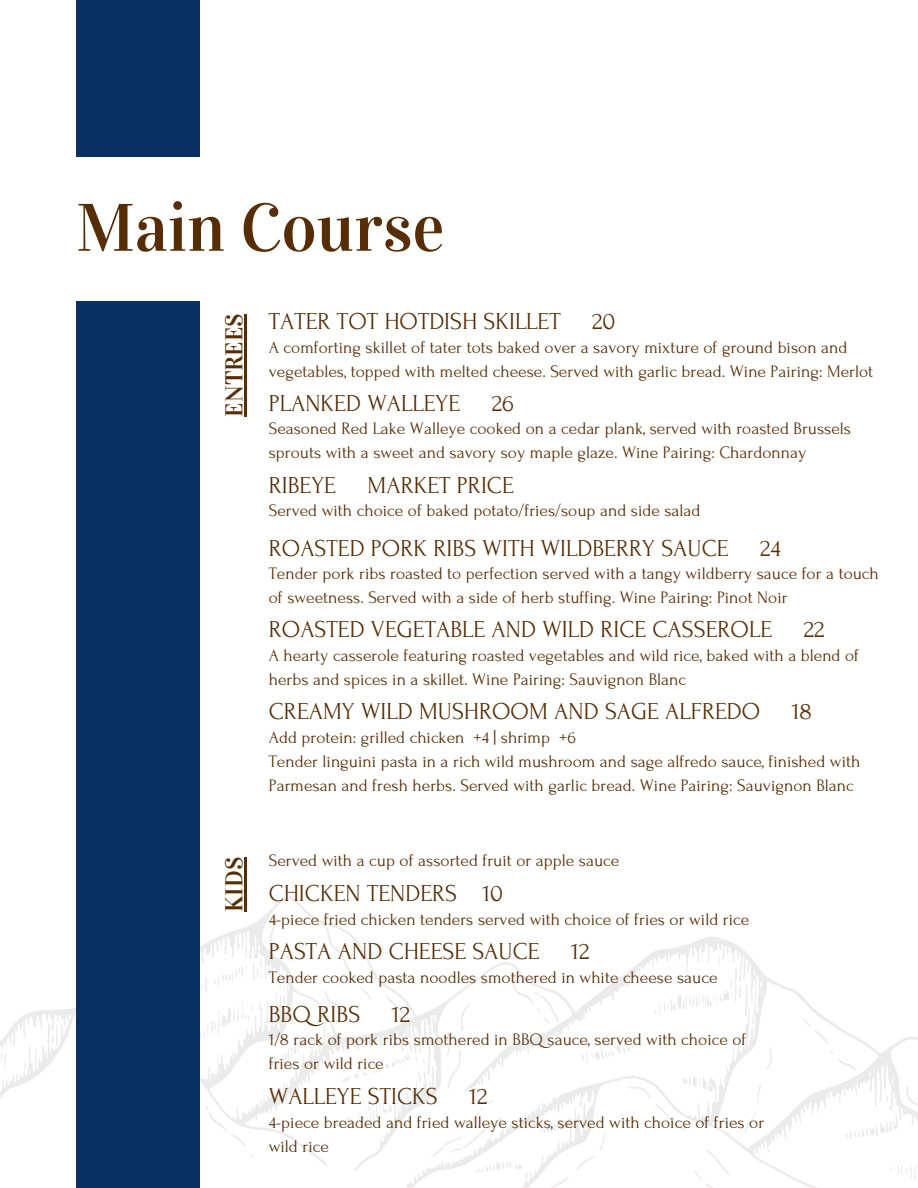
<style>
.page{position:relative;width:918px;height:1188px;background:#fff}
.page>*{position:absolute;margin:0;border:0;box-sizing:border-box;transform-origin:0 0}
.t1{font:67.2px "Vidaloka";color:#562d05}
.t2{font:24.3px "Forum";color:#562d05}
.t3{font:24.3px "Vidaloka";color:#562d05}
.t4{font:17.4px/24px "Forum";color:#562d05}
</style>
<div class="page">
<div style="left:76px;top:0;width:124px;height:156px;background:#083060"></div>
<svg style="left:0;top:897px;width:918px;height:291px"></svg>
<svg style="left:656px;top:1104px;width:31px;height:27px"></svg>
<svg style="left:906px;top:1085px;width:12px;height:21px"></svg>
<svg style="left:629px;top:1086px;width:21px;height:13px"></svg>
<svg style="left:577px;top:1129px;width:29px;height:41px"></svg>
<svg style="left:694px;top:1149px;width:36px;height:39px"></svg>
<svg style="left:52px;top:1024px;width:6px;height:23px"></svg>
<svg style="left:1px;top:1050px;width:5px;height:20px"></svg>
<svg style="left:683px;top:1076px;width:25px;height:14px"></svg>
<svg style="left:446px;top:1003px;width:24px;height:86px"></svg>
<svg style="left:24px;top:1061px;width:2px;height:10px"></svg>
<svg style="left:886px;top:1095px;width:3px;height:8px"></svg>
<svg style="left:737px;top:1031px;width:3px;height:4px"></svg>
<svg style="left:846px;top:1113px;width:52px;height:27px"></svg>
<svg style="left:205px;top:1105px;width:48px;height:53px"></svg>
<svg style="left:511px;top:978px;width:48px;height:46px"></svg>
<svg style="left:582px;top:1045px;width:48px;height:19px"></svg>
<svg style="left:347px;top:1099px;width:45px;height:29px"></svg>
<svg style="left:431px;top:1099px;width:138px;height:89px"></svg>
<svg style="left:654px;top:955px;width:100px;height:70px"></svg>
<svg style="left:890px;top:1163px;width:27px;height:18px"></svg>
<svg style="left:343px;top:1036px;width:88px;height:47px"></svg>
<svg style="left:766px;top:1047px;width:6px;height:24px"></svg>
<svg style="left:757px;top:1084px;width:4px;height:20px"></svg>
<svg style="left:802px;top:1018px;width:27px;height:27px"></svg>
<svg style="left:744px;top:1110px;width:13px;height:24px"></svg>
<svg style="left:830px;top:1051px;width:26px;height:20px"></svg>
<svg style="left:270px;top:1004px;width:2px;height:7px"></svg>
<svg style="left:276px;top:973px;width:9px;height:20px"></svg>
<svg style="left:214px;top:964px;width:33px;height:23px"></svg>
<svg style="left:253px;top:957px;width:9px;height:23px"></svg>
<svg style="left:200px;top:1002px;width:53px;height:39px"></svg>
<svg style="left:200px;top:977px;width:8px;height:17px"></svg>
<svg style="left:269px;top:916px;width:23px;height:47px"></svg>
<svg style="left:324px;top:976px;width:48px;height:47px"></svg>
<svg style="left:386px;top:995px;width:17px;height:26px"></svg>
<svg style="left:263px;top:1087px;width:2px;height:6px"></svg>
<svg style="left:271px;top:1039px;width:46px;height:29px"></svg>
<div style="left:76px;top:301px;width:124px;height:887px;background:#083060"></div>
<hr style="left:244px;top:314px;width:2px;height:103px;background:#562d05">
<hr style="left:244px;top:857px;width:2px;height:55px;background:#562d05">
<p class="t1" style="left:76px;top:188px;width:370px">Main Course</p>
<p class="t3" style="left:220px;top:417px;width:104px;rotate:-90deg">ENTREES</p>
<p class="t3" style="left:220px;top:912px;width:56px;rotate:-90deg">KIDS</p>
<p class="t2" style="left:269px;top:308px;width:293px">TATER TOT HOTDISH SKILLET</p>
<p class="t2" style="left:592px;top:308px;width:25px">20</p>
<p class="t4" style="left:269px;top:335px;width:606px">A comforting skillet of tater tots baked over a savory mixture of ground bison and vegetables, topped with melted cheese. Served with garlic bread. Wine Pairing: Merlot</p>
<p class="t2" style="left:269px;top:390px;width:193px">PLANKED WALLEYE</p>
<p class="t2" style="left:492px;top:390px;width:24px">26</p>
<p class="t4" style="left:269px;top:417px;width:584px">Seasoned Red Lake Walleye cooked on a cedar plank, served with roasted Brussels sprouts with a sweet and savory soy maple glaze. Wine Pairing: Chardonnay</p>
<p class="t2" style="left:269px;top:472px;width:69px">RIBEYE</p>
<p class="t2" style="left:368px;top:472px;width:148px">MARKET PRICE</p>
<p class="t4" style="left:269px;top:499px;width:433px">Served with choice of baked potato/fries/soup and side salad</p>
<p class="t2" style="left:269px;top:535px;width:461px">ROASTED PORK RIBS WITH WILDBERRY SAUCE</p>
<p class="t2" style="left:760px;top:535px;width:22px">24</p>
<p class="t4" style="left:269px;top:562px;width:612px">Tender pork ribs roasted to perfection served with a tangy wildberry sauce for a touch of sweetness. Served with a side of herb stuffing. Wine Pairing: Pinot Noir</p>
<p class="t2" style="left:269px;top:616px;width:505px">ROASTED VEGETABLE AND WILD RICE CASSEROLE</p>
<p class="t2" style="left:804px;top:616px;width:22px">22</p>
<p class="t4" style="left:269px;top:643px;width:592px">A hearty casserole featuring roasted vegetables and wild rice, baked with a blend of herbs and spices in a skillet. Wine Pairing: Sauvignon Blanc</p>
<p class="t2" style="left:269px;top:699px;width:493px">CREAMY WILD MUSHROOM AND SAGE ALFREDO</p>
<p class="t2" style="left:792px;top:699px;width:22px">18</p>
<p class="t4" style="left:269px;top:725px;width:309px">Add protein: grilled chicken +4 | shrimp +6</p>
<p class="t4" style="left:269px;top:749px;width:593px">Tender linguini pasta in a rich wild mushroom and sage alfredo sauce, finished with<br>Parmesan and fresh herbs. Served with garlic bread. Wine Pairing: Sauvignon Blanc</p>
<p class="t4" style="left:269px;top:849px;width:352px">Served with a cup of assorted fruit or apple sauce</p>
<p class="t2" style="left:269px;top:880px;width:236px">CHICKEN TENDERS 10</p>
<p class="t4" style="left:269px;top:907px;width:482px">4-piece fried chicken tenders served with choice of fries or wild rice</p>
<p class="t2" style="left:269px;top:938px;width:272px">PASTA AND CHEESE SAUCE</p>
<p class="t2" style="left:571px;top:938px;width:20px">12</p>
<p class="t4" style="left:269px;top:965px;width:450px">Tender cooked pasta noodles smothered in white cheese sauce</p>
<p class="t2" style="left:269px;top:1001px;width:93px">BBQRIBS</p>
<p class="t2" style="left:392px;top:1001px;width:20px">12</p>
<p class="t4" style="left:269px;top:1028px;width:479px">1/8 rack of pork ribs smothered in BBQsauce, served with choice of fries or wild rice</p>
<p class="t2" style="left:269px;top:1083px;width:170px">WALLEYE STICKS</p>
<p class="t2" style="left:469px;top:1083px;width:20px">12</p>
<p class="t4" style="left:269px;top:1110px;width:497px">4-piece breaded and fried walleye sticks, served with choice of fries or wild rice</p>
</div>
